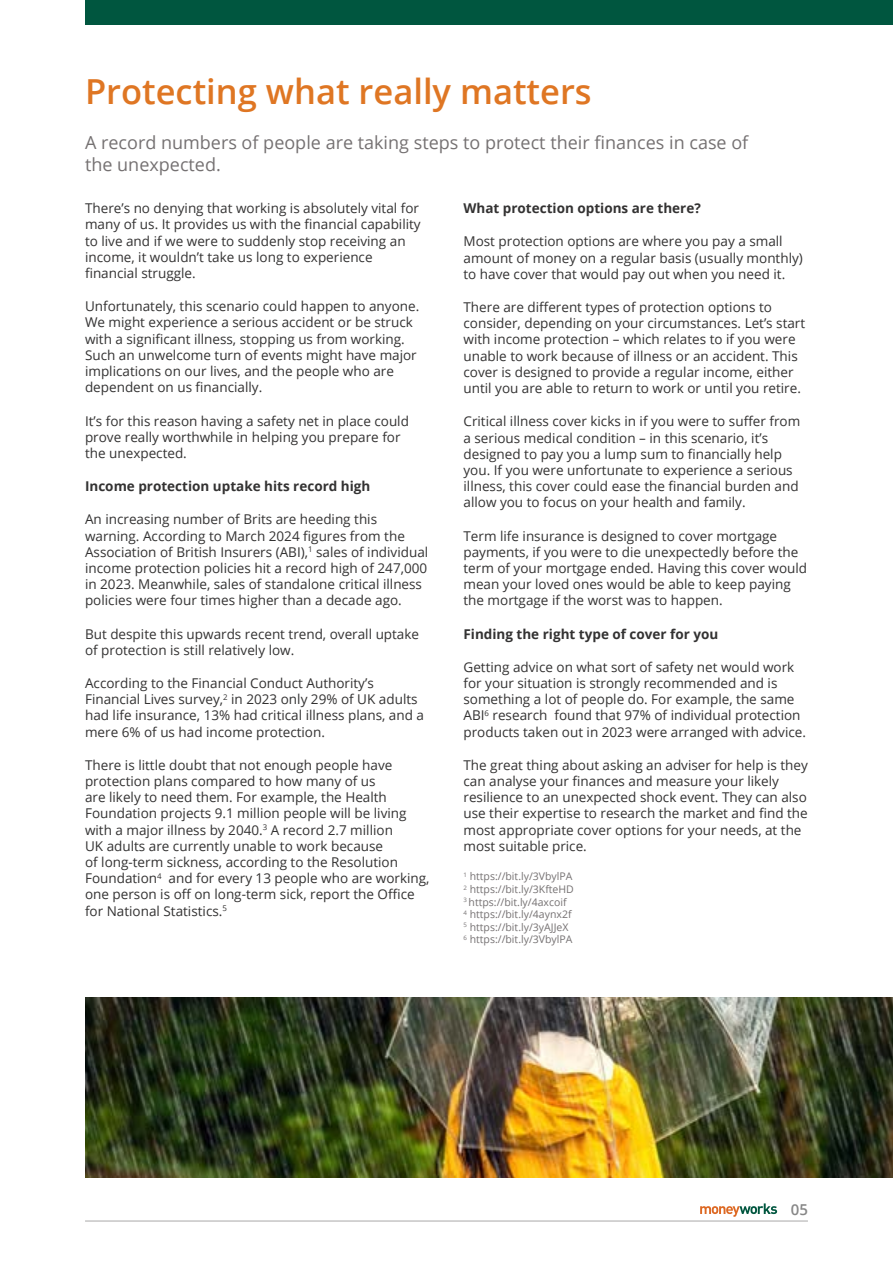
<style>
.page{position:relative;width:893px;height:1263px;background:#fff}
.page>*{position:absolute;margin:0;border:0;box-sizing:border-box;transform-origin:0 0}
.t1{font:600 34.5px "Open Sans";color:#df7623}
.t2{font:18px/21.6px "Open Sans";color:#757172}
.t3{font:600 15px "Open Sans";color:#878787}
.t4{font:13.5px/16.2px "Open Sans";color:#333232}
.t5{font:700 13.5px "Open Sans";color:#333232}
.t6{font:10.5px/12.6px "Open Sans";color:#757172}
</style>
<div class="page">
<img style="left:85px;top:998px;width:808px;height:180px">
<hr style="left:85px;top:1220px;width:723px;height:1px;background:#b3b2b2">
<svg style="left:700px;top:1203px;width:77px;height:14px"></svg>
<div style="left:85px;top:0;width:808px;height:24px;background:#00563f"></div>
<h1 class="t1" style="left:85px;top:67px;width:508px">Protecting what really matters</h1>
<h2 class="t2" style="left:85px;top:132px;width:665px">A record numbers of people are taking steps to protect their finances in case of the unexpected.</h2>
<p class="t4" style="left:85px;top:200px;width:337px">There’s no denying that working is absolutely vital for many of us. It provides us with the financial capability to live and if we were to suddenly stop receiving an income, it wouldn’t take us long to experience financial struggle.</p>
<p class="t4" style="left:85px;top:298px;width:336px">Unfortunately, this scenario could happen to anyone.<br>We might experience a serious accident or be struck with a significant illness, stopping us from working.<br>Such an unwelcome turn of events might have major implications on our lives, and the people who are dependent on us financially.</p>
<p class="t4" style="left:85px;top:412px;width:325px">It’s for this reason having a safety net in place could prove really worthwhile in helping you prepare for the unexpected.</p>
<p class="t5" style="left:85px;top:477px;width:287px">Income protection uptake hits record high</p>
<p class="t4" style="left:85px;top:511px;width:345px">An increasing number of Brits are heeding this warning. According to March 2024 figures from the Association of British Insurers (ABI),<sup>1</sup> sales of individual income protection policies hit a record high of 247,000 in 2023. Meanwhile, sales of standalone critical illness policies were four times higher than a decade ago.</p>
<p class="t4" style="left:85px;top:625px;width:336px">But despite this upwards recent trend, overall uptake of protection is still relatively low.</p>
<p class="t4" style="left:85px;top:675px;width:340px">According to the Financial Conduct Authority’s Financial Lives survey,<sup>2</sup> in 2023 only 29% of UK adults had life insurance, 13% had critical illness plans, and a mere 6% of us had income protection.</p>
<p class="t4" style="left:85px;top:756px;width:346px">There is little doubt that not enough people have protection plans compared to how many of us<br>are likely to need them. For example, the Health Foundation projects 9.1 million people will be living with a major illness by 2040.<sup>3</sup> A record 2.7 million<br>UK adults are currently unable to work because<br>of long-term sickness, according to the Resolution Foundation<sup>4</sup> and for every 13 people who are working, one person is off on long-term sick, report the Office for National Statistics.<sup>5</sup></p>
<p class="t5" style="left:463px;top:199px;width:239px">What protection options are there?</p>
<p class="t4" style="left:463px;top:233px;width:341px">Most protection options are where you pay a small amount of money on a regular basis (usually monthly) to have cover that would pay out when you need it.</p>
<p class="t4" style="left:463px;top:299px;width:343px">There are different types of protection options to consider, depending on your circumstances. Let’s start with income protection – which relates to if you were unable to work because of illness or an accident. This cover is designed to provide a regular income, either until you are able to return to work or until you retire.</p>
<p class="t4" style="left:463px;top:413px;width:338px">Critical illness cover kicks in if you were to suffer from a serious medical condition – in this scenario, it’s designed to pay you a lump sum to financially help you. If you were unfortunate to experience a serious illness, this cover could ease the financial burden and allow you to focus on your health and family.</p>
<p class="t4" style="left:463px;top:527px;width:345px">Term life insurance is designed to cover mortgage payments, if you were to die unexpectedly before the term of your mortgage ended. Having this cover would mean your loved ones would be able to keep paying the mortgage if the worst was to happen.</p>
<p class="t5" style="left:463px;top:624px;width:256px">Finding the right type of cover for you</p>
<p class="t4" style="left:463px;top:658px;width:344px">Getting advice on what sort of safety net would work for your situation is strongly recommended and is something a lot of people do. For example, the same ABI<sup>6</sup> research found that 97% of individual protection products taken out in 2023 were arranged with advice.</p>
<p class="t4" style="left:463px;top:756px;width:346px">The great thing about asking an adviser for help is they can analyse your finances and measure your likely resilience to an unexpected shock event. They can also use their expertise to research the market and find the most appropriate cover options for your needs, at the most suitable price.</p>
<p class="t6" style="left:463px;top:870px;width:112px"><sup>1</sup> https://bit.ly/3VbylPA<br><sup>2</sup> https://bit.ly/3KfteHD<br><sup>3</sup> https://bit.ly/4axcoif<br><sup>4</sup> https://bit.ly/4aynx2f<br><sup>5</sup> https://bit.ly/3yAJJeX<br><sup>6</sup> https://bit.ly/3VbylPA</p>
<p class="t3" style="left:791px;top:1199px;width:19px">05</p>
</div>
